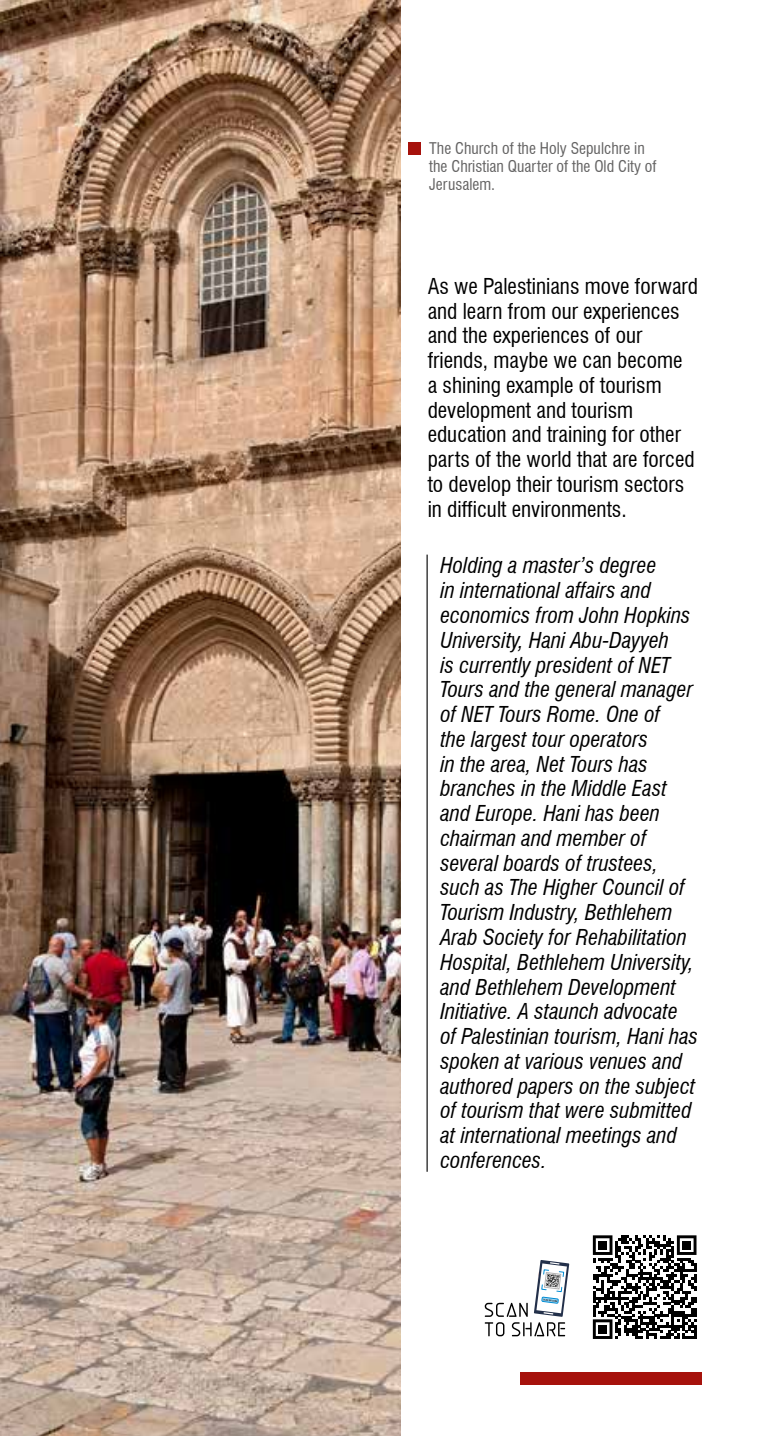
<style>
.page{position:relative;width:766px;height:1436px;background:#fff}
.page>*{position:absolute;margin:0;border:0;box-sizing:border-box;transform-origin:0 0}
.t1{font:italic condensed 21.38px/24.8px "Swiss 721 BT";color:#000}
.t2{font:condensed 21.38px/24.8px "Swiss 721 BT";color:#000}
.t3{font:condensed 15.75px/18px "Swiss 721 BT";color:#646363}
</style>
<div class="page">
<div style="left:520px;top:1371px;width:182px;height:13px;background:#a6120c"></div>
<img style="left:0;top:0;width:400px;height:1435px">
<hr style="left:426px;top:554px;width:1px;height:617px;background:#000">
<div style="left:408px;top:142px;width:13px;height:13px;background:#a6120c"></div>
<svg style="left:484px;top:1260px;width:85px;height:75px"></svg>
<svg style="left:592px;top:1235px;width:104px;height:103px"></svg>
<div style="left:598px;top:1240px;width:8px;height:9px;background:#000"></div>
<div style="left:682px;top:1240px;width:8px;height:9px;background:#000"></div>
<div style="left:598px;top:1324px;width:8px;height:8px;background:#000"></div>
<p class="t3" style="left:429px;top:140px;width:229px">The Church of the Holy Sepulchre in the Christian Quarter of the Old City of<br>Jerusalem.</p>
<p class="t2" style="left:427px;top:274px;width:272px">As we Palestinians move forward and learn from our experiences and the experiences of our friends, maybe we can become<br>a shining example of tourism development and tourism education and training for other parts of the world that are forced to develop their tourism sectors in difficult environments.</p>
<p class="t1" style="left:440px;top:553px;width:259px">Holding a master’s degree<br>in international affairs and economics from John Hopkins<br>University, Hani Abu-Dayyeh<br>is currently president of NET<br>Tours and the general manager of NET Tours Rome. One of<br>the largest tour operators<br>in the area, Net Tours has branches in the Middle East and Europe. Hani has been chairman and member of several boards of trustees, such as The Higher Council of<br>Tourism Industry, Bethlehem<br>Arab Society for Rehabilitation<br>Hospital, Bethlehem University, and Bethlehem Development<br>Initiative. A staunch advocate of Palestinian tourism, Hani has spoken at various venues and authored papers on the subject of tourism that were submitted at international meetings and conferences.</p>
</div>
